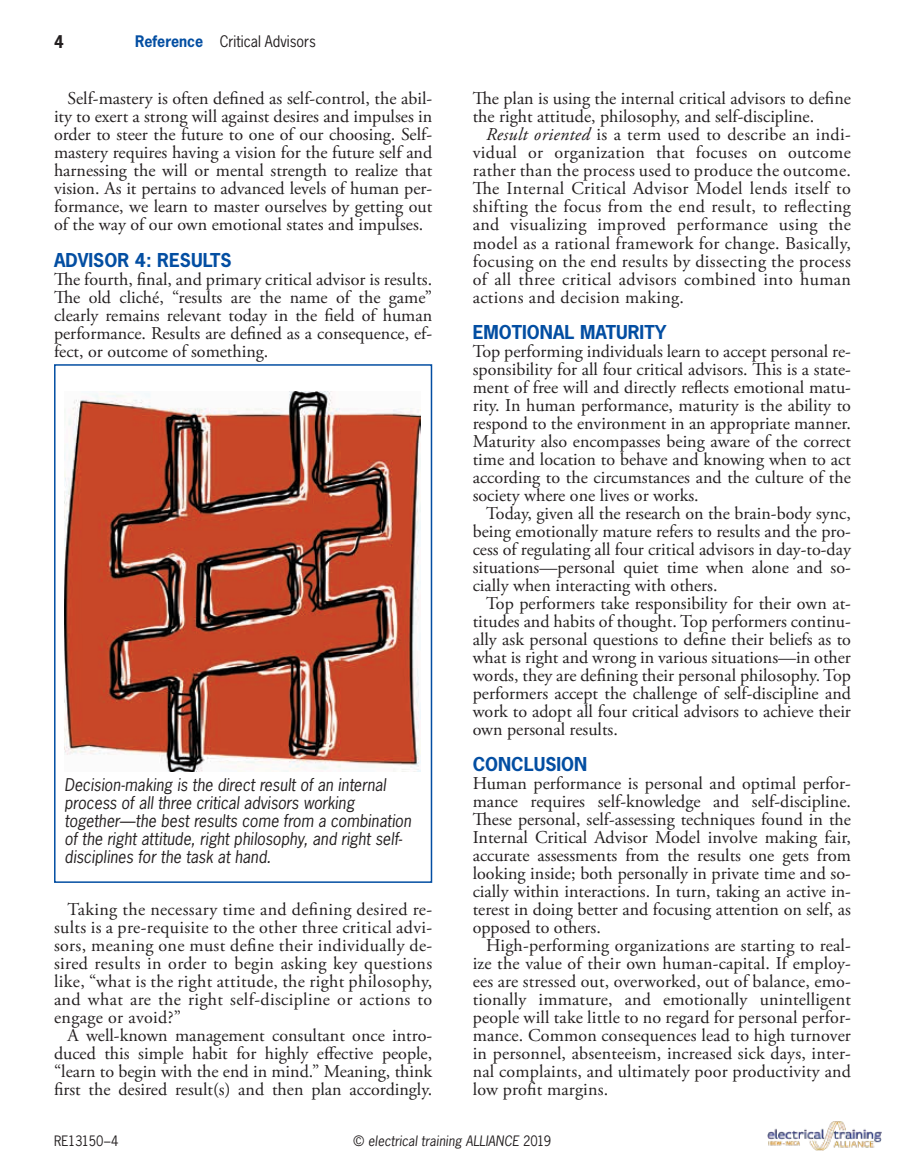
<style>
.page{position:relative;width:905px;height:1175px;background:#fff}
.page>*{position:absolute;margin:0;border:0;box-sizing:border-box;transform-origin:0 0}
.t1{font:18px/18px "Adobe Garamond Pro";color:#231f20;text-align:justify}
.t2{font:700 18px "News Gothic Std";color:#034ea2}
.t3{font:italic 16.5px/18px "News Gothic Std";letter-spacing:.005em;color:#231f20;scale:.95 1}
.t4{font:700 16.5px "News Gothic Std";color:#231f20;scale:.95 1}
.t5{font:15px "News Gothic Std";color:#231f20;scale:.95 1}
.t6{font:italic 13.5px "News Gothic Std";letter-spacing:.01em;color:#231f20;scale:.95 1}
.t7{font:13.5px "News Gothic Std";letter-spacing:-.035em;color:#231f20;scale:.95 1}
.s1{font-weight:700;color:#034ea2}
.s2{font-style:italic}
.s3{font-style:normal}
</style>
<div class="page">
<img style="left:767px;top:1121px;width:115px;height:30px">
<img style="left:64px;top:391px;width:356px;height:380px">
<div style="left:54px;top:364px;width:378px;height:519px;border:2px solid #034ea2"></div>
<p class="t4" style="left:54px;top:31px;width:12px">4</p>
<p class="t5" style="left:135px;top:31px;width:192px"><span class="s1">Reference</span> Critical Advisors</p>
<p class="t1" style="left:54px;top:90px;width:380px;text-indent:14px">Self-mastery is often defined as self-control, the abil&shy;ity to exert a strong will against desires and impulses in order to steer the future to one of our choosing. Self&shy;mastery requires having a vision for the future self and harnessing the will or mental strength to realize that vision. As it pertains to advanced levels of human per&shy;formance, we learn to master ourselves by getting out of the way of our own emotional states and impulses.</p>
<p class="t2" style="left:54px;top:248px;width:179px">ADVISOR 4: RESULTS</p>
<p class="t1" style="left:54px;top:270px;width:380px">The fourth, final, and primary critical advisor is results.<br>The old cliché, “results are the name of the game” clearly remains relevant today in the field of human performance. Results are defined as a consequence, ef&shy;fect, or outcome of something.</p>
<p class="t3" style="left:64px;top:776px;width:366px">Decision-making is the direct result of an internal process of all three critical advisors working together—the best results come from a combination of the right attitude, right philosophy, and right self&shy;disciplines for the task at hand.</p>
<p class="t1" style="left:54px;top:900px;width:380px;text-indent:14px">Taking the necessary time and defining desired re&shy;sults is a pre-requisite to the other three critical advi&shy;sors, meaning one must define their individually de&shy;sired results in order to begin asking key questions like, “what is the right attitude, the right philosophy, and what are the right self-discipline or actions to engage or avoid?”</p>
<p class="t1" style="left:54px;top:1026px;width:380px;text-indent:14px">A well-known management consultant once intro&shy;duced this simple habit for highly effective people, “learn to begin with the end in mind.” Meaning, think first the desired result(s) and then plan accordingly.</p>
<p class="t1" style="left:472px;top:90px;width:379px">The plan is using the internal critical advisors to define the right attitude, philosophy, and self-discipline.</p>
<p class="t1" style="left:472px;top:126px;width:380px;text-indent:14px"><span class="s2">Result oriented</span> is a term used to describe an indi&shy;vidual or organization that focuses on outcome rather than the process used to produce the outcome.<br>The Internal Critical Advisor Model lends itself to shifting the focus from the end result, to reflecting and visualizing improved performance using the model as a rational framework for change. Basically, focusing on the end results by dissecting the process of all three critical advisors combined into human actions and decision making.</p>
<p class="t2" style="left:472px;top:320px;width:195px">EMOTIONAL MATURITY</p>
<p class="t1" style="left:472px;top:342px;width:380px">Top performing individuals learn to accept personal re&shy;sponsibility for all four critical advisors. This is a state&shy;ment of free will and directly reflects emotional matu&shy;rity. In human performance, maturity is the ability to respond to the environment in an appropriate manner.<br>Maturity also encompasses being aware of the correct time and location to behave and knowing when to act according to the circumstances and the culture of the society where one lives or works.</p>
<p class="t1" style="left:472px;top:504px;width:380px;text-indent:14px">Today, given all the research on the brain-body sync, being emotionally mature refers to results and the pro&shy;cess of regulating all four critical advisors in day-to-day situations—personal quiet time when alone and so&shy;cially when interacting with others.</p>
<p class="t1" style="left:472px;top:594px;width:380px;text-indent:14px">Top performers take responsibility for their own at&shy;titudes and habits of thought. Top performers continu&shy;ally ask personal questions to define their beliefs as to what is right and wrong in various situations—in other words, they are defining their personal philosophy. Top performers accept the challenge of self-discipline and work to adopt all four critical advisors to achieve their own personal results.</p>
<p class="t2" style="left:472px;top:752px;width:116px">CONCLUSION</p>
<p class="t1" style="left:472px;top:774px;width:380px">Human performance is personal and optimal perfor&shy;mance requires self-knowledge and self-discipline.<br>These personal, self-assessing techniques found in the Internal Critical Advisor Model involve making fair, accurate assessments from the results one gets from looking inside; both personally in private time and so&shy;cially within interactions. In turn, taking an active in&shy;terest in doing better and focusing attention on self, as opposed to others.</p>
<p class="t1" style="left:472px;top:936px;width:380px;text-indent:14px">High-performing organizations are starting to real&shy;ize the value of their own human-capital. If employ&shy;ees are stressed out, overworked, out of balance, emo&shy;tionally immature, and emotionally unintelligent people will take little to no regard for personal perfor&shy;mance. Common consequences lead to high turnover in personnel, absenteeism, increased sick days, inter&shy;nal complaints, and ultimately poor productivity and low profit margins.</p>
<p class="t7" style="left:54px;top:1132px;width:69px">RE13150–4</p>
<p class="t6" style="left:353px;top:1132px;width:209px"><span class="s3">©</span> electrical training ALLIANCE <span class="s3">2019</span></p>
</div>
